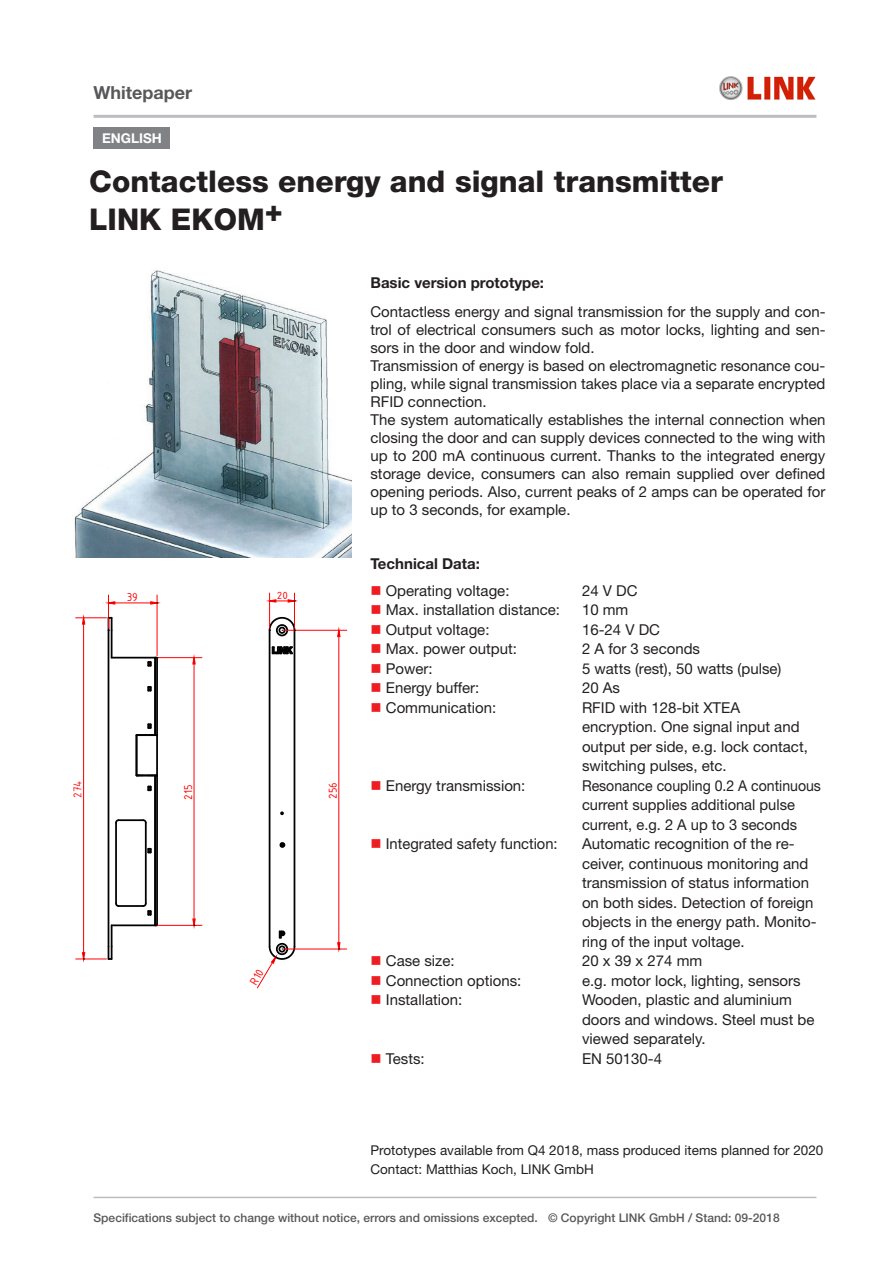
<style>
.page{position:relative;width:893px;height:1263px;background:#fff}
.page>*{position:absolute;margin:0;border:0;box-sizing:border-box;transform-origin:0 0}
.t1{font:800 30px/38.2px "Helvetica Neue LT Std";color:#231f20}
.t2{font:700 18px "Helvetica Neue LT Std";color:#57585a}
.t3{font:15px/18px "Helvetica Neue LT Std";color:#231f20}
.t4{font:15px/19.5px "Helvetica Neue LT Std";color:#231f20;scale:.94 1}
.t5{font:700 15px "Helvetica Neue LT Std";color:#231f20}
.t6{font:13.5px/19.5px "Helvetica Neue LT Std";color:#231f20}
.t7{font:700 13.5px "Helvetica Neue LT Std";color:#fff}
.t8{font:12.3px "ISOCPEUR";color:#f00}
.t9{font:12.3px "ISOCPEUR";color:#ff1714}
.t10{font:500 12px "Helvetica Neue LT Std";color:#57585a}
.t11{font:11.25px "ISOCPEUR";color:#f00;scale:1.1 1}
.s1{color:#ee1d23}
</style>
<div class="page">
<hr style="left:94px;top:1197px;width:722px;height:1px;background:#bcbdc0">
<hr style="left:94px;top:115px;width:722px;height:3px;background:#bcbdc0">
<img style="left:719px;top:76px;width:97px;height:24px">
<div style="left:94px;top:128px;width:76px;height:21px;background:#808285"></div>
<hr style="left:108px;top:630px;width:1px;height:316px;background:#000">
<hr style="left:145px;top:823px;width:2px;height:80px;background:#000">
<svg style="left:142px;top:819px;width:5px;height:5px"></svg>
<hr style="left:119px;top:819px;width:24px;height:2px;background:#000">
<svg style="left:115px;top:819px;width:5px;height:4px"></svg>
<hr style="left:115px;top:823px;width:2px;height:80px;background:#000">
<svg style="left:115px;top:902px;width:4px;height:5px"></svg>
<hr style="left:119px;top:905px;width:24px;height:2px;background:#000">
<hr style="left:112px;top:924px;width:43px;height:2px;background:#000">
<hr style="left:112px;top:657px;width:43px;height:1px;background:#000">
<hr style="left:156px;top:775px;width:2px;height:150px;background:#000">
<hr style="left:156px;top:658px;width:2px;height:77px;background:#000">
<hr style="left:154px;top:775px;width:2px;height:150px;background:#000">
<hr style="left:154px;top:658px;width:2px;height:77px;background:#000">
<svg style="left:147px;top:686px;width:5px;height:5px"></svg>
<svg style="left:147px;top:786px;width:5px;height:5px"></svg>
<svg style="left:147px;top:848px;width:5px;height:5px"></svg>
<svg style="left:142px;top:902px;width:10px;height:14px"></svg>
<hr style="left:136px;top:735px;width:1px;height:40px;background:#000">
<hr style="left:137px;top:774px;width:20px;height:2px;background:#000">
<hr style="left:156px;top:735px;width:2px;height:40px;background:#000">
<svg style="left:136px;top:723px;width:22px;height:13px"></svg>
<svg style="left:280px;top:811px;width:4px;height:4px"></svg>
<svg style="left:280px;top:842px;width:5px;height:6px"></svg>
<svg style="left:279px;top:930px;width:7px;height:8px"></svg>
<div style="left:276px;top:624px;width:12px;height:12px;border:2px solid #000;border-radius:50%"></div>
<div style="left:276px;top:943px;width:12px;height:12px;border:2px solid #000;border-radius:50%"></div>
<div style="left:278px;top:627px;width:8px;height:7px;border:2px solid #000;border-radius:50%"></div>
<hr style="left:294px;top:630px;width:1px;height:316px;background:#000">
<hr style="left:269px;top:630px;width:1px;height:316px;background:#000">
<svg style="left:272px;top:645px;width:22px;height:11px"></svg>
<hr style="left:284px;top:630px;width:63px;height:1px;background:#f00">
<hr style="left:284px;top:948px;width:63px;height:1px;background:#f00">
<hr style="left:338px;top:636px;width:1px;height:307px;background:#f00">
<svg style="left:336px;top:626px;width:5px;height:12px"></svg>
<hr style="left:269px;top:593px;width:1px;height:35px;background:#f00">
<hr style="left:294px;top:593px;width:1px;height:35px;background:#f00">
<hr style="left:108px;top:595px;width:1px;height:33px;background:#f00">
<hr style="left:157px;top:595px;width:1px;height:61px;background:#f00">
<hr style="left:115px;top:602px;width:36px;height:1px;background:#f00">
<svg style="left:105px;top:601px;width:11px;height:4px"></svg>
<hr style="left:157px;top:657px;width:45px;height:1px;background:#f00">
<hr style="left:157px;top:925px;width:45px;height:1px;background:#f00">
<hr style="left:194px;top:664px;width:1px;height:255px;background:#f00">
<svg style="left:192px;top:654px;width:5px;height:11px"></svg>
<hr style="left:76px;top:617px;width:31px;height:1px;background:#f00">
<hr style="left:76px;top:958px;width:31px;height:1px;background:#f00">
<hr style="left:83px;top:624px;width:1px;height:329px;background:#f00">
<svg style="left:81px;top:614px;width:5px;height:11px"></svg>
<svg style="left:336px;top:941px;width:5px;height:12px"></svg>
<svg style="left:268px;top:616px;width:28px;height:16px"></svg>
<svg style="left:266px;top:598px;width:32px;height:5px"></svg>
<svg style="left:149px;top:600px;width:12px;height:5px"></svg>
<svg style="left:147px;top:657px;width:11px;height:10px"></svg>
<svg style="left:192px;top:918px;width:5px;height:11px"></svg>
<svg style="left:108px;top:617px;width:4px;height:41px"></svg>
<svg style="left:108px;top:925px;width:4px;height:35px"></svg>
<svg style="left:81px;top:951px;width:5px;height:12px"></svg>
<img style="left:74px;top:270px;width:277px;height:287px">
<svg style="left:257px;top:945px;width:39px;height:44px"></svg>
<p class="t2" style="left:94px;top:82px;width:100px">Whitepaper</p>
<p class="t7" style="left:102px;top:130px;width:61px">ENGLISH</p>
<h1 class="t1" style="left:89px;top:162px;width:635px">Contactless energy and signal transmitter<br>LINK EKOM+</h1>
<p class="t8" style="left:127px;top:589px;width:13px">39</p>
<p class="t9" style="left:70px;top:798px;width:19px;rotate:-90deg">274</p>
<p class="t8" style="left:180px;top:800px;width:17px;rotate:-90deg">215</p>
<p class="t11" style="left:277px;top:588px;width:12px">20</p>
<p class="t8" style="left:325px;top:799px;width:18px;rotate:-90deg">256</p>
<p class="t5" style="left:370px;top:274px;width:175px">Basic version prototype:</p>
<p class="t3" style="left:370px;top:302px;width:457px">Contactless energy and signal transmission for the supply and con&shy;trol of electrical consumers such as motor locks, lighting and sen&shy;sors in the door and window fold.<br>Transmission of energy is based on electromagnetic resonance cou&shy;pling, while signal transmission takes place via a separate encrypted RFID connection.<br>The system automatically establishes the internal connection when closing the door and can supply devices connected to the wing with up to 200 mA continuous current. Thanks to the integrated energy storage device, consumers can also remain supplied over defined opening periods. Also, current peaks of 2 amps can be operated for up to 3 seconds, for example.</p>
<p class="t5" style="left:370px;top:554px;width:111px">Technical Data:</p>
<p class="t3" style="left:370px;top:581px;width:141px"><span class="s1">■</span> Operating voltage:</p>
<p class="t3" style="left:582px;top:581px;width:57px">24 V DC</p>
<p class="t3" style="left:370px;top:601px;width:191px"><span class="s1">■</span> Max. installation distance:</p>
<p class="t3" style="left:582px;top:601px;width:48px">10 mm</p>
<p class="t3" style="left:370px;top:620px;width:121px"><span class="s1">■</span> Output voltage:</p>
<p class="t3" style="left:582px;top:620px;width:80px">16-24 V DC</p>
<p class="t3" style="left:370px;top:640px;width:148px"><span class="s1">■</span> Max. power output:</p>
<p class="t3" style="left:582px;top:640px;width:120px">2 A for 3 seconds</p>
<p class="t3" style="left:370px;top:659px;width:64px"><span class="s1">■</span> Power:</p>
<p class="t3" style="left:582px;top:659px;width:201px">5 watts (rest), 50 watts (pulse)</p>
<p class="t3" style="left:370px;top:679px;width:110px"><span class="s1">■</span> Energy buffer:</p>
<p class="t3" style="left:582px;top:679px;width:40px">20 As</p>
<p class="t3" style="left:370px;top:698px;width:127px"><span class="s1">■</span> Communication:</p>
<p class="t3" style="left:582px;top:697px;width:227px;line-height:19.5px">RFID with 128-bit XTEA encryption. One signal input and output per side, e.g. lock contact, switching pulses, etc.</p>
<p class="t3" style="left:370px;top:776px;width:156px"><span class="s1">■</span> Energy transmission:</p>
<p class="t4" style="left:582px;top:775px;width:256px">Resonance coupling 0.2 A continuous current supplies additional pulse current, e.g. 2 A up to 3 seconds</p>
<p class="t3" style="left:370px;top:835px;width:189px"><span class="s1">■</span> Integrated safety function:</p>
<p class="t3" style="left:582px;top:834px;width:236px;line-height:19.5px">Automatic recognition of the re&shy;ceiver, continuous monitoring and transmission of status information on both sides. Detection of foreign objects in the energy path. Monito&shy;ring of the input voltage.</p>
<p class="t3" style="left:370px;top:952px;width:86px"><span class="s1">■</span> Case size:</p>
<p class="t3" style="left:582px;top:952px;width:122px">20 x 39 x 274 mm</p>
<p class="t3" style="left:370px;top:971px;width:152px"><span class="s1">■</span> Connection options:</p>
<p class="t3" style="left:582px;top:971px;width:220px">e.g. motor lock, lighting, sensors</p>
<p class="t3" style="left:370px;top:991px;width:93px"><span class="s1">■</span> Installation:</p>
<p class="t3" style="left:582px;top:990px;width:234px;line-height:19.5px">Wooden, plastic and aluminium doors and windows. Steel must be viewed separately.</p>
<p class="t3" style="left:370px;top:1049px;width:56px"><span class="s1">■</span> Tests:</p>
<p class="t3" style="left:582px;top:1049px;width:82px">EN 50130-4</p>
<p class="t6" style="left:370px;top:1140px;width:454px">Prototypes available from Q4 2018, mass produced items planned for 2020<br>Contact: Matthias Koch, LINK GmbH</p>
<p class="t10" style="left:94px;top:1211px;width:688px">Specifications subject to change without notice, errors and omissions excepted. © Copyright LINK GmbH / Stand: 09-2018</p>
</div>
